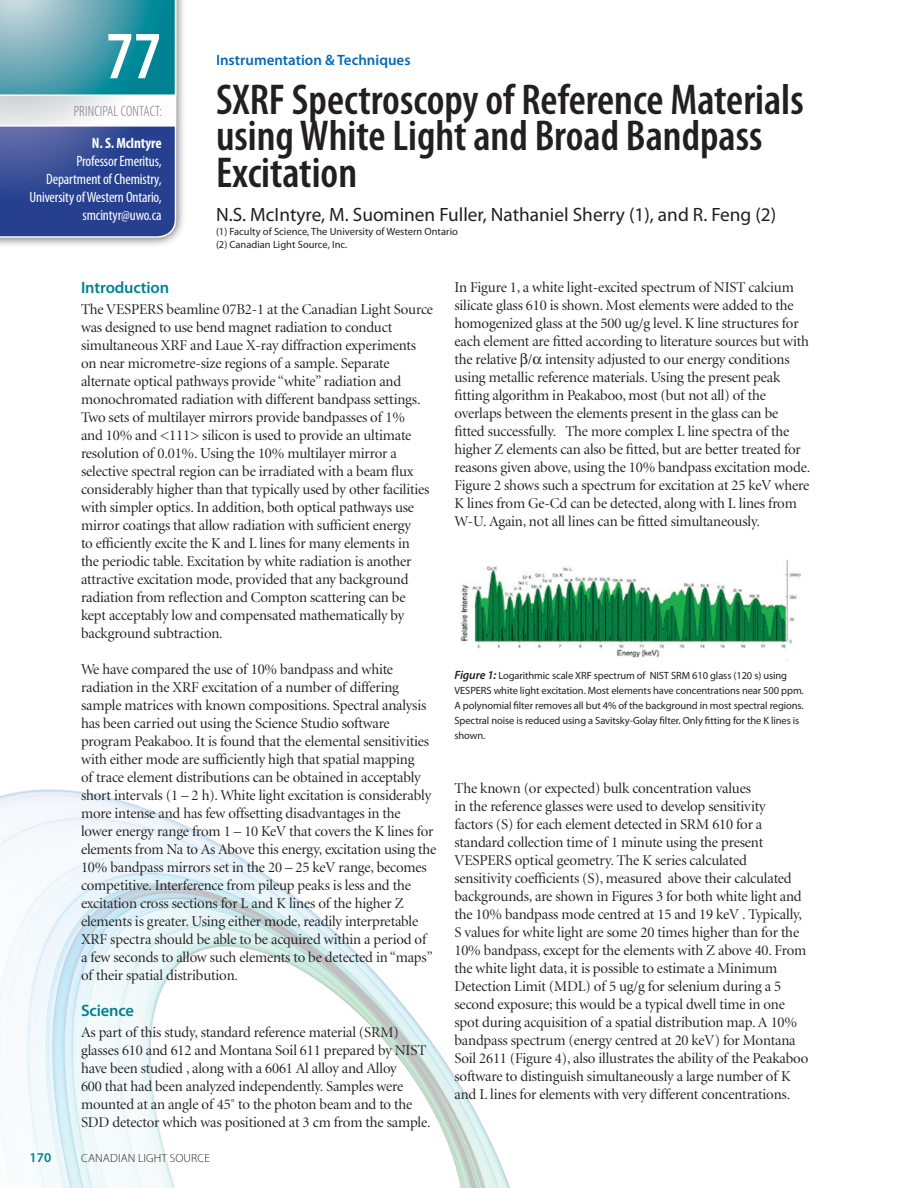
<style>
.page{position:relative;width:918px;height:1188px;background:#fff}
.page>*{position:absolute;margin:0;border:0;box-sizing:border-box;transform-origin:0 0}
.t1{font:600 condensed 68.1px "Myriad Pro";color:#fff}
.t2{font:600 condensed 43.35px/36.8px "Myriad Pro";color:#231f20}
.t3{font:19.35px "Myriad Pro";color:#231f20}
.t4{font:600 16.5px "Myriad Pro";letter-spacing:-.01em;color:#008293}
.t5{font:15px/18px "Minion Display";letter-spacing:-.01em;color:#231f20}
.t6{font:condensed 15px/18px "Myriad Pro";letter-spacing:-.01em;color:#fff;text-align:right}
.t7{font:600 15px "Myriad Pro";color:#0168b5}
.t8{font:300 condensed 15px "Myriad Pro";color:#76787b}
.t9{font:700 condensed 15px "Myriad Pro";letter-spacing:-.01em;color:#fff}
.t10{font:600 13.5px "Myriad Pro";color:#008293}
.t11{font:300 12px "Myriad Pro";letter-spacing:.01em;color:#231f20}
.t12{font:10.5px/15px "Myriad Pro";letter-spacing:-.01em;color:#231f20}
.s1{font-weight:600;font-style:italic;font-size:12px}
</style>
<div class="page">
<img style="left:0;top:789px;width:510px;height:399px">
<div style="left:0;top:0;width:186px;height:247px;background:#231f20;opacity:.75"></div>
<svg style="left:0;top:0;width:176px;height:238px;background:#5783ab"></svg>
<img style="left:460px;top:559px;width:341px;height:102px">
<h1 class="t1" style="left:106px;top:14px;width:57px">77</h1>
<p class="t8" style="left:74px;top:102px;width:12px">PRINCIPAL</p>
<p class="t8" style="left:121px;top:102px;width:12px">CONTACT</p>
<p class="t8" style="left:159px;top:102px;width:4px">:</p>
<p class="t9" style="left:92px;top:134px;width:71px">N. S. McIntyre</p>
<p class="t6" style="left:30px;top:152px;width:134px">Professor Emeritus,<br>Department of Chemistry,<br>University of Western Ontario, smcintyr@uwo.ca</p>
<p class="t7" style="left:216px;top:51px;width:196px">Instrumentation &amp; Techniques</p>
<h2 class="t2" style="left:216px;top:80px;width:589px">SXRF Spectroscopy of Reference Materials using White Light and Broad Bandpass<br>Excitation</h2>
<p class="t3" style="left:216px;top:203px;width:562px">N.S. McIntyre, M. Suominen Fuller, Nathaniel Sherry (1), and R. Feng (2)</p>
<p class="t12" style="left:216px;top:224px;width:243px;line-height:13.5px">(1) Faculty of Science, The University of Western Ontario (2) Canadian Light Source, Inc.</p>
<p class="t4" style="left:81px;top:277px;width:90px">Introduction</p>
<p class="t5" style="left:81px;top:301px;width:354px">The VESPERS beamline 07B2-1 at the Canadian Light Source was designed to use bend magnet radiation to conduct simultaneous XRF and Laue X-ray diffraction experiments on near micrometre-size regions of a sample. Separate alternate optical pathways provide “white” radiation and monochromated radiation with different bandpass settings.<br>Two sets of multilayer mirrors provide bandpasses of 1%<br>and 10% and &lt;111&gt; silicon is used to provide an ultimate resolution of 0.01%. Using the 10% multilayer mirror a selective spectral region can be irradiated with a beam flux considerably higher than that typically used by other facilities with simpler optics. In addition, both optical pathways use mirror coatings that allow radiation with sufficient energy<br>to efficiently excite the K and L lines for many elements in<br>the periodic table. Excitation by white radiation is another attractive excitation mode, provided that any background radiation from reflection and Compton scattering can be kept acceptably low and compensated mathematically by background subtraction.</p>
<p class="t5" style="left:81px;top:661px;width:357px">We have compared the use of 10% bandpass and white radiation in the XRF excitation of a number of differing sample matrices with known compositions. Spectral analysis has been carried out using the Science Studio software program Peakaboo. It is found that the elemental sensitivities with either mode are sufficiently high that spatial mapping<br>of trace element distributions can be obtained in acceptably short intervals (1 – 2 h). White light excitation is considerably more intense and has few offsetting disadvantages in the<br>lower energy range from 1 – 10 KeV that covers the K lines for elements from Na to As Above this energy, excitation using the 10% bandpass mirrors set in the 20 – 25 keV range, becomes competitive. Interference from pileup peaks is less and the excitation cross sections for L and K lines of the higher Z elements is greater. Using either mode, readily interpretable XRF spectra should be able to be acquired within a period of a few seconds to allow such elements to be detected in “maps” of their spatial distribution.</p>
<p class="t4" style="left:81px;top:1000px;width:55px">Science</p>
<p class="t5" style="left:81px;top:1024px;width:351px">As part of this study, standard reference material (SRM) glasses 610 and 612 and Montana Soil 611 prepared by NIST have been studied , along with a 6061 Al alloy and Alloy<br>600 that had been analyzed independently. Samples were mounted at an angle of 45˚ to the photon beam and to the SDD detector which was positioned at 3 cm from the sample.</p>
<p class="t10" style="left:30px;top:1149px;width:23px">170</p>
<p class="t11" style="left:81px;top:1151px;width:130px">CANADIAN LIGHT SOURCE</p>
<p class="t5" style="left:454px;top:278px;width:357px">In Figure 1, a white light-excited spectrum of NIST calcium silicate glass 610 is shown. Most elements were added to the homogenized glass at the 500 ug/g level. K line structures for each element are fitted according to literature sources but with the relative / intensity adjusted to our energy conditions using metallic reference materials. Using the present peak fitting algorithm in Peakaboo, most (but not all) of the overlaps between the elements present in the glass can be fitted successfully. The more complex L line spectra of the higher Z elements can also be fitted, but are better treated for reasons given above, using the 10% bandpass excitation mode.<br>Figure 2 shows such a spectrum for excitation at 25 keV where K lines from Ge-Cd can be detected, along with L lines from W-U. Again, not all lines can be fitted simultaneously.</p>
<p class="t12" style="left:454px;top:667px;width:351px"><span class="s1">Figure 1:</span> Logarithmic scale XRF spectrum of NIST SRM 610 glass (120 s) using VESPERS white light excitation. Most elements have concentrations near 500 ppm.<br>A polynomial filter removes all but 4% of the background in most spectral regions.<br>Spectral noise is reduced using a Savitsky-Golay filter. Only fitting for the K lines is shown.</p>
<p class="t5" style="left:454px;top:779px;width:355px">The known (or expected) bulk concentration values<br>in the reference glasses were used to develop sensitivity<br>factors (S) for each element detected in SRM 610 for a standard collection time of 1 minute using the present VESPERS optical geometry. The K series calculated<br>sensitivity coefficients (S), measured above their calculated backgrounds, are shown in Figures 3 for both white light and the 10% bandpass mode centred at 15 and 19 keV . Typically, S values for white light are some 20 times higher than for the 10% bandpass, except for the elements with Z above 40. From the white light data, it is possible to estimate a Minimum Detection Limit (MDL) of 5 ug/g for selenium during a 5 second exposure; this would be a typical dwell time in one spot during acquisition of a spatial distribution map. A 10% bandpass spectrum (energy centred at 20 keV) for Montana Soil 2611 (Figure 4), also illustrates the ability of the Peakaboo software to distinguish simultaneously a large number of K and L lines for elements with very different concentrations.</p>
</div>
